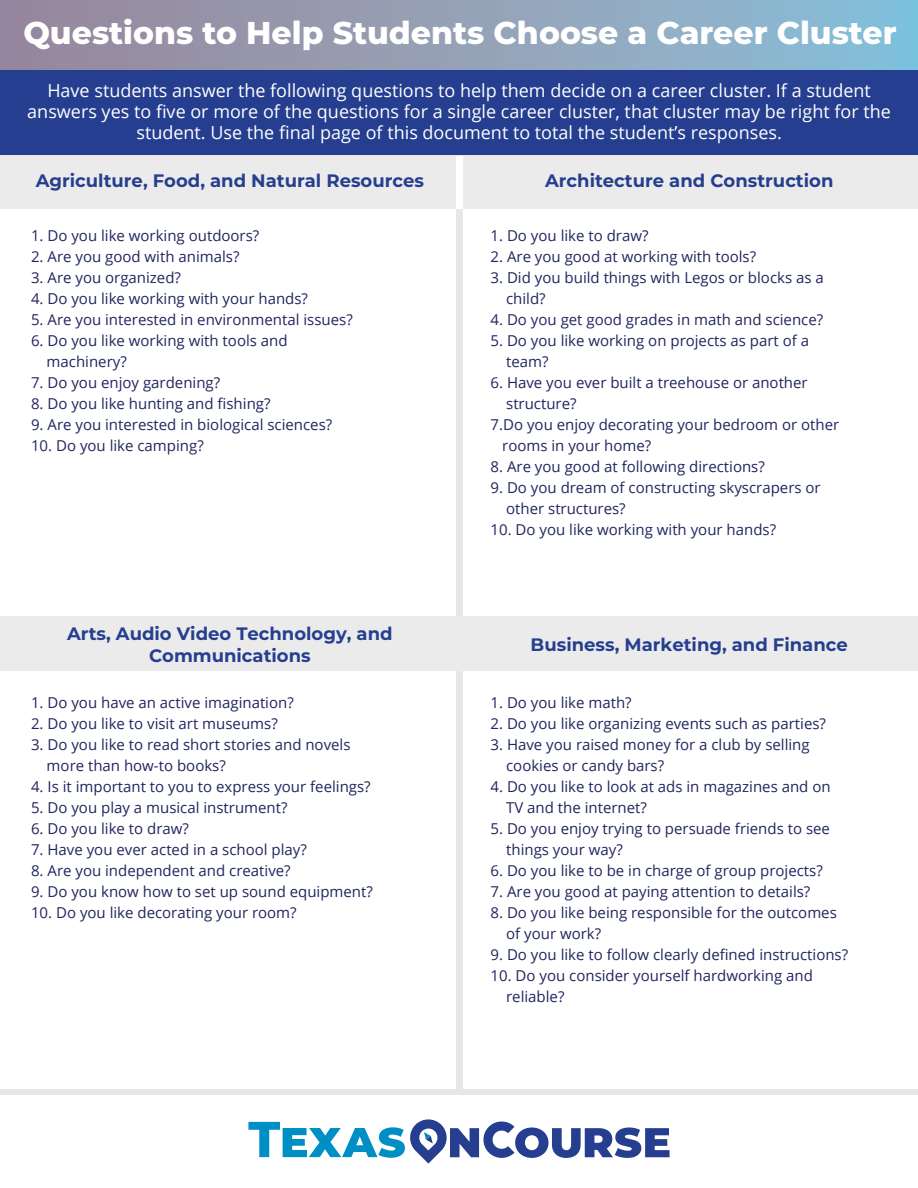
<style>
.page{position:relative;width:918px;height:1188px;background:#fff}
.page>*{position:absolute;margin:0;border:0;box-sizing:border-box;transform-origin:0 0}
.t1{font:800 31.5px "Montserrat";color:#fff}
.t2{font:18px/21px "Open Sans";color:#fff;text-align:center}
.t3{font:700 18px/21.6px "Montserrat";color:#253e8f;text-align:center}
.t4{font:15px/21px "Open Sans";color:#21265e}
</style>
<div class="page">
<div style="left:1px;top:154px;width:917px;height:54px;background:#ebebeb"></div>
<div style="left:456px;top:147px;width:7px;height:948px;background:#e6e7e8"></div>
<div style="left:0;top:0;width:918px;height:75px;background:linear-gradient(to right,#9b8599,#89bfd8)"></div>
<div style="left:0;top:70px;width:918px;height:85px;background:#253e8f"></div>
<div style="left:1px;top:1089px;width:917px;height:6px;background:#e6e7e8"></div>
<div style="left:1px;top:617px;width:917px;height:54px;background:#ebebeb"></div>
<div style="left:456px;top:156px;width:7px;height:52px;background:#fff"></div>
<svg style="left:248px;top:1119px;width:422px;height:45px"></svg>
<h1 class="t1" style="left:23px;top:10px;width:875px">Questions to Help Students Choose a Career Cluster</h1>
<p class="t2" style="left:27px;top:80px;width:865px">Have students answer the following questions to help them decide on a career cluster. If a student answers yes to five or more of the questions for a single career cluster, that cluster may be right for the student. Use the final page of this document to total the student’s responses.</p>
<p class="t3" style="left:36px;top:169px;width:390px">Agriculture, Food, and Natural Resources</p>
<p class="t4" style="left:31px;top:225px;width:230px">1. Do you like working outdoors?</p>
<p class="t4" style="left:31px;top:246px;width:210px">2. Are you good with animals?</p>
<p class="t4" style="left:31px;top:267px;width:151px">3. Are you organized?</p>
<p class="t4" style="left:31px;top:288px;width:278px">4. Do you like working with your hands?</p>
<p class="t4" style="left:31px;top:309px;width:323px">5. Are you interested in environmental issues?</p>
<p class="t4" style="left:47px;top:330px;width:243px;text-indent:-16px">6. Do you like working with tools and machinery?</p>
<p class="t4" style="left:31px;top:372px;width:191px">7. Do you enjoy gardening?</p>
<p class="t4" style="left:31px;top:393px;width:241px">8. Do you like hunting and fishing?</p>
<p class="t4" style="left:31px;top:414px;width:303px">9. Are you interested in biological sciences?</p>
<p class="t4" style="left:31px;top:435px;width:174px">10. Do you like camping?</p>
<p class="t3" style="left:545px;top:169px;width:290px">Architecture and Construction</p>
<p class="t4" style="left:491px;top:225px;width:159px">1. Do you like to draw?</p>
<p class="t4" style="left:491px;top:246px;width:267px">2. Are you good at working with tools?</p>
<p class="t4" style="left:506px;top:267px;width:319px;text-indent:-16px">3. Did you build things with Legos or blocks as a child?</p>
<p class="t4" style="left:491px;top:309px;width:334px">4. Do you get good grades in math and science?</p>
<p class="t4" style="left:506px;top:330px;width:305px;text-indent:-16px">5. Do you like working on projects as part of a team?</p>
<p class="t4" style="left:491px;top:372px;width:319px">6. Have you ever built a treehouse or another</p>
<p class="t4" style="left:506px;top:393px;width:72px">structure?</p>
<p class="t4" style="left:491px;top:414px;width:350px">7.Do you enjoy decorating your bedroom or other</p>
<p class="t4" style="left:502px;top:435px;width:151px">rooms in your home?</p>
<p class="t4" style="left:491px;top:456px;width:276px">8. Are you good at following directions?</p>
<p class="t4" style="left:506px;top:477px;width:316px;text-indent:-16px">9. Do you dream of constructing skyscrapers or other structures?</p>
<p class="t4" style="left:491px;top:519px;width:287px">10. Do you like working with your hands?</p>
<p class="t3" style="left:67px;top:622px;width:327px">Arts, Audio Video Technology, and<br>Communications</p>
<p class="t4" style="left:31px;top:692px;width:264px">1. Do you have an active imagination?</p>
<p class="t4" style="left:31px;top:713px;width:248px">2. Do you like to visit art museums?</p>
<p class="t4" style="left:47px;top:734px;width:305px;text-indent:-16px">3. Do you like to read short stories and novels more than how-to books?</p>
<p class="t4" style="left:31px;top:776px;width:341px">4. Is it important to you to express your feelings?</p>
<p class="t4" style="left:31px;top:797px;width:258px">5. Do you play a musical instrument?</p>
<p class="t4" style="left:31px;top:818px;width:159px">6. Do you like to draw?</p>
<p class="t4" style="left:31px;top:839px;width:277px">7. Have you ever acted in a school play?</p>
<p class="t4" style="left:31px;top:860px;width:261px">8. Are you independent and creative?</p>
<p class="t4" style="left:31px;top:881px;width:343px">9. Do you know how to set up sound equipment?</p>
<p class="t4" style="left:31px;top:902px;width:267px">10. Do you like decorating your room?</p>
<p class="t3" style="left:531px;top:633px;width:319px">Business, Marketing, and Finance</p>
<p class="t4" style="left:491px;top:692px;width:143px">1. Do you like math?</p>
<p class="t4" style="left:491px;top:713px;width:337px">2. Do you like organizing events such as parties?</p>
<p class="t4" style="left:506px;top:734px;width:305px;text-indent:-16px">3. Have you raised money for a club by selling cookies or candy bars?</p>
<p class="t4" style="left:506px;top:776px;width:326px;text-indent:-16px">4. Do you like to look at ads in magazines and on<br>TV and the internet?</p>
<p class="t4" style="left:506px;top:818px;width:325px;text-indent:-16px">5. Do you enjoy trying to persuade friends to see things your way?</p>
<p class="t4" style="left:491px;top:860px;width:334px">6. Do you like to be in charge of group projects?</p>
<p class="t4" style="left:491px;top:881px;width:321px">7. Are you good at paying attention to details?</p>
<p class="t4" style="left:506px;top:902px;width:332px;text-indent:-16px">8. Do you like being responsible for the outcomes of your work?</p>
<p class="t4" style="left:491px;top:944px;width:359px">9. Do you like to follow clearly defined instructions?</p>
<p class="t4" style="left:506px;top:965px;width:308px;text-indent:-16px">10. Do you consider yourself hardworking and reliable?</p>
</div>
